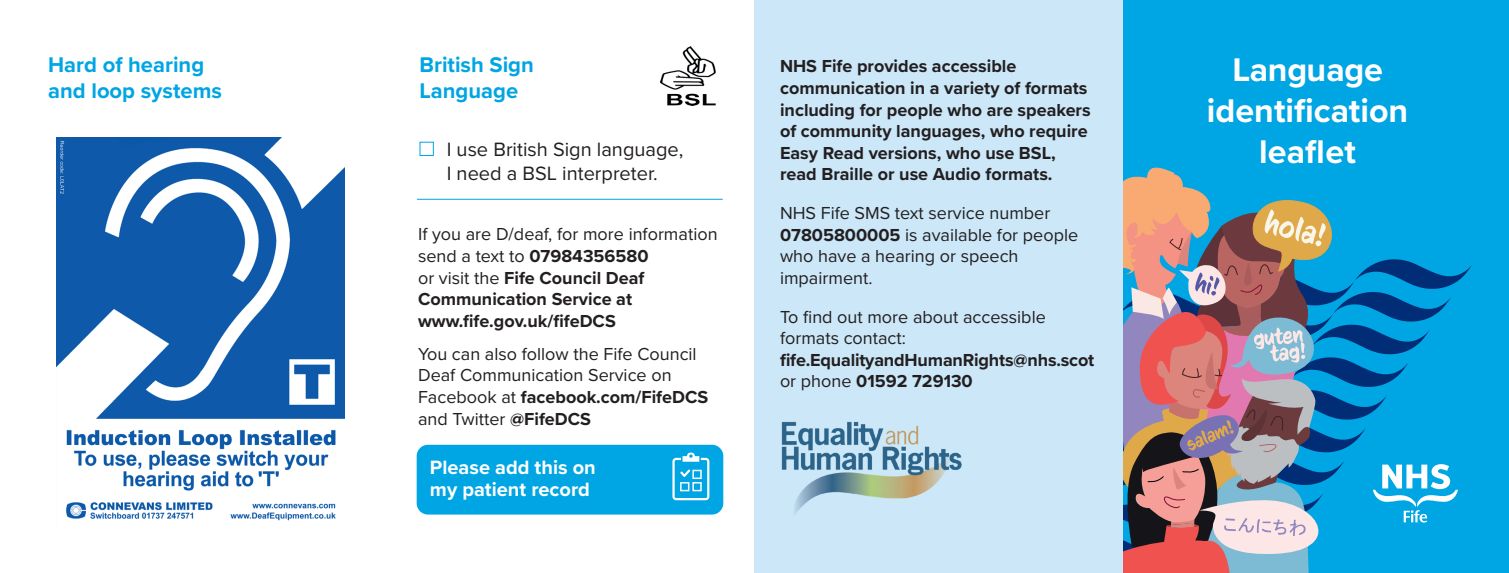
<style>
.page{position:relative;width:1509px;height:573px;background:#fff}
.page>*{position:absolute;margin:0;border:0;box-sizing:border-box;transform-origin:0 0}
.t1{font:700 34px/40.8px "Proxima Nova";color:#fff;text-align:center}
.t2{font:700 22px/26.4px "Proxima Nova";color:#00a5e3}
.t3{font:20px/24px "Proxima Nova";color:#231f20}
.t4{font:700 20px/22px "Proxima Nova";color:#fff}
.t5{font:700 18px/21.6px "Proxima Nova";color:#231f20}
.t6{font:18px/21.6px "Proxima Nova";color:#231f20}
.s1{font-weight:400}
.s2{font-weight:700}
</style>
<div class="page">
<div style="left:1123px;top:0;width:385px;height:573px;background:#00a5e3"></div>
<svg style="left:1123px;top:167px;width:349px;height:406px"></svg>
<div style="left:754px;top:0;width:369px;height:573px;background:#cbe7f8"></div>
<img style="left:781px;top:421px;width:180px;height:92px">
<img style="left:660px;top:47px;width:56px;height:58px">
<div style="left:419px;top:142px;width:15px;height:14px;border:1px solid #00a5e3"></div>
<hr style="left:417px;top:199px;width:305px;height:1px;background:#00a5e3">
<div style="left:416px;top:444px;width:307px;height:70px;background:#00a5e3;border-radius:11px"></div>
<svg style="left:672px;top:452px;width:37px;height:48px"></svg>
<img style="left:57px;top:137px;width:288px;height:384px">
<p class="t2" style="left:48px;top:50px;width:175px">Hard of hearing and loop systems</p>
<p class="t2" style="left:419px;top:50px;width:116px">British Sign<br>Language</p>
<p class="t3" style="left:446px;top:136px;width:238px">I use British Sign language,<br>I need a BSL interpreter.</p>
<p class="t5" style="left:418px;top:223px;width:301px"><span class="s1">If you are D/deaf, for more information send a text to</span> 07984356580<br><span class="s1">or visit the</span> Fife Council Deaf<br>Communication Service at www.fife.gov.uk/fifeDCS</p>
<p class="t6" style="left:418px;top:342px;width:291px">You can also follow the Fife Council<br>Deaf Communication Service on<br>Facebook at <span class="s2">facebook.com/FifeDCS </span>and Twitter <span class="s2">@FifeDCS</span></p>
<p class="t4" style="left:430px;top:455px;width:167px">Please add this on my patient record</p>
<p class="t5" style="left:780px;top:55px;width:312px">NHS Fife provides accessible communication in a variety of formats including for people who are speakers of community languages, who require Easy Read versions, who use BSL, read Braille or use Audio formats.</p>
<p class="t6" style="left:780px;top:201px;width:299px">NHS Fife SMS text service number<br><span class="s2">07805800005</span> is available for people who have a hearing or speech impairment.</p>
<p class="t6" style="left:780px;top:305px;width:267px">To find out more about accessible formats contact:</p>
<p class="t5" style="left:780px;top:348px;width:316px">fife.EqualityandHumanRights@nhs.scot <span class="s1">or phone</span> 01592 729130</p>
<h1 class="t1" style="left:1206px;top:49px;width:203px">Language identification leaflet</h1>
</div>
